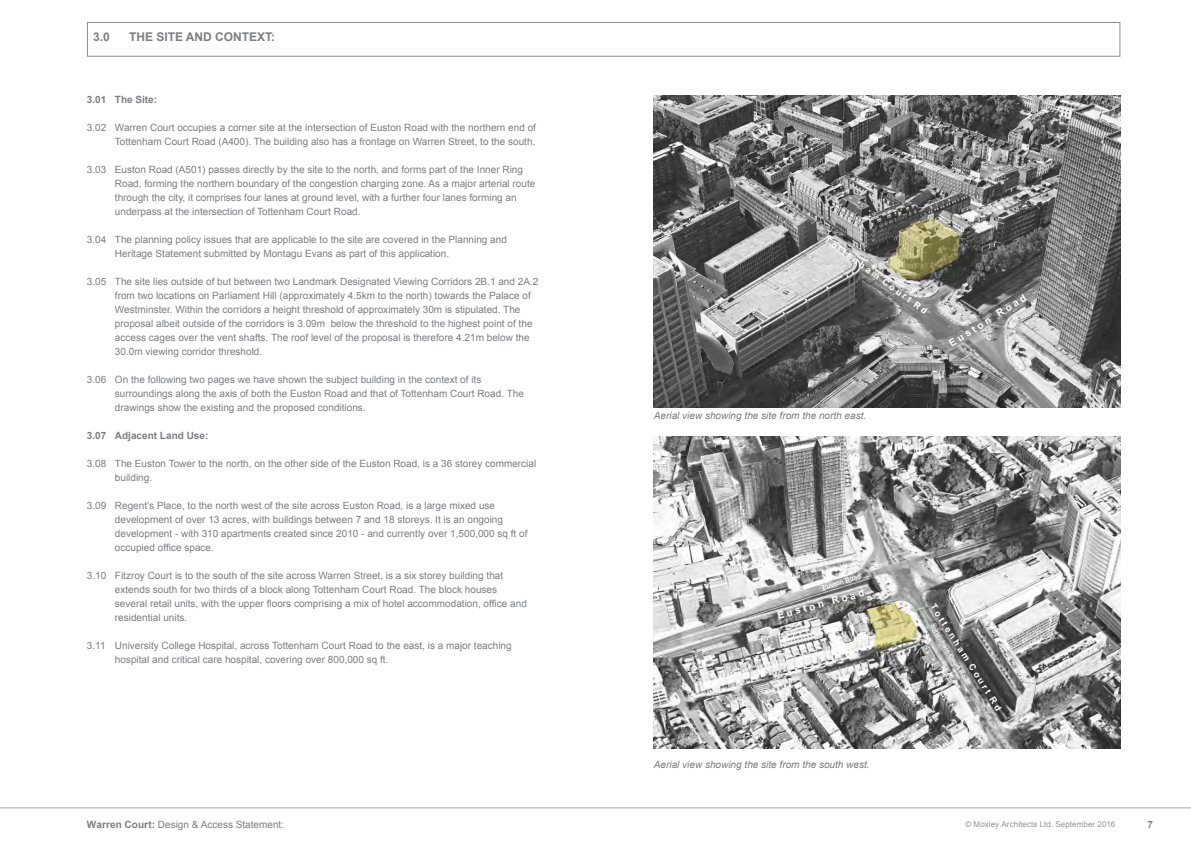
<style>
.page{position:relative;width:1191px;height:842px;background:#fff}
.page>*{position:absolute;margin:0;border:0;box-sizing:border-box;transform-origin:0 0}
.t1{font:700 12px "Arial";color:#7c7e81}
.t2{font:10px/14px "Arial";color:#7c7e81}
.t3{font:italic 10px "Arial";color:#7c7e81}
.t4{font:700 10px "Arial";color:#7c7e81}
.t5{font:700 10px "Arial";color:#fff}
.t6{font:700 10px "Arial";color:#808285}
.t7{font:700 9px "Arial";color:#fff}
.t8{font:8px "Arial";letter-spacing:.01em;color:#939598}
.s1{font-weight:700}
</style>
<div class="page">
<hr style="left:0;top:807px;width:1191px;height:1px;background:#a7a9ac">
<div style="left:87px;top:22px;width:1033px;height:35px;border:1px solid #8d928e"></div>
<img style="left:654px;top:95px;width:466px;height:312px">
<img style="left:654px;top:437px;width:466px;height:312px">
<p class="t1" style="left:93px;top:29px;width:18px">3.0</p>
<p class="t1" style="left:129px;top:29px;width:148px">THE SITE AND CONTEXT:</p>
<p class="t4" style="left:87px;top:93px;width:72px">3.01 The Site:</p>
<p class="t2" style="left:87px;top:120px;width:450px;text-align:right">3.02 Warren Court occupies a corner site at the intersection of Euston Road with the northern end of<br>Tottenham Court Road (A400). The building also has a frontage on Warren Street, to the south.</p>
<p class="t2" style="left:115px;top:162px;width:422px;text-indent:-28px">3.03 Euston Road (A501) passes directly by the site to the north, and forms part of the Inner Ring Road, forming the northern boundary of the congestion charging zone. As a major arterial route through the city, it comprises four lanes at ground level, with a further four lanes forming an underpass at the intersection of Tottenham Court Road.</p>
<p class="t2" style="left:115px;top:232px;width:393px;text-indent:-28px">3.04 The planning policy issues that are applicable to the site are covered in the Planning and<br>Heritage Statement submitted by Montagu Evans as part of this application.</p>
<p class="t2" style="left:115px;top:274px;width:425px;text-indent:-28px">3.05 The site lies outside of but between two Landmark Designated Viewing Corridors 2B.1 and 2A.2 from two locations on Parliament Hill (approximately 4.5km to the north) towards the Palace of Westminster. Within the corridors a height threshold of approximately 30m is stipulated. The proposal albeit outside of the corridors is 3.09m below the threshold to the highest point of the access cages over the vent shafts. The roof level of the proposal is therefore 4.21m below the 30.0m viewing corridor threshold.</p>
<p class="t2" style="left:115px;top:372px;width:410px;text-indent:-28px">3.06 On the following two pages we have shown the subject building in the context of its surroundings along the axis of both the Euston Road and that of Tottenham Court Road. The drawings show the existing and the proposed conditions.</p>
<p class="t4" style="left:87px;top:429px;width:123px">3.07 Adjacent Land Use:</p>
<p class="t2" style="left:115px;top:456px;width:423px;text-indent:-28px">3.08 The Euston Tower to the north, on the other side of the Euston Road, is a 36 storey commercial building.</p>
<p class="t2" style="left:115px;top:498px;width:414px;text-indent:-28px">3.09 Regent’s Place, to the north west of the site across Euston Road, is a large mixed use development of over 13 acres, with buildings between 7 and 18 storeys. It is an ongoing development - with 310 apartments created since 2010 - and currently over 1,500,000 sq ft of occupied office space.</p>
<p class="t2" style="left:115px;top:568px;width:413px;text-indent:-28px">3.10 Fitzroy Court is to the south of the site across Warren Street, is a six storey building that extends south for two thirds of a block along Tottenham Court Road. The block houses several retail units, with the upper floors comprising a mix of hotel accommodation, office and residential units.</p>
<p class="t2" style="left:115px;top:638px;width:398px;text-indent:-28px">3.11 University College Hospital, across Tottenham Court Road to the east, is a major teaching hospital and critical care hospital, covering over 800,000 sq ft.</p>
<p class="t7" style="left:829px;top:234px;width:126px;rotate:36deg">T o t t e n h a m C o u r t R d</p>
<p class="t5" style="left:946px;top:339px;width:91px;rotate:-33deg">E u s t o n R o a d</p>
<p class="t3" style="left:654px;top:409px;width:214px">Aerial view showing the site from the north east.</p>
<p class="t5" style="left:776px;top:609px;width:91px;rotate:-15deg">E u s t o n R o a d</p>
<p class="t3" style="left:654px;top:758px;width:217px">Aerial view showing the site from the south west.</p>
<p class="t7" style="left:937px;top:601px;width:126px;rotate:57deg">T o t t e n h a m C o u r t R d</p>
<p class="t2" style="left:87px;top:817px;width:199px"><span class="s1">Warren Court:</span> Design &amp; Access Statement:</p>
<p class="t8" style="left:965px;top:819px;width:151px">© Moxley Architects Ltd. September 2016</p>
<p class="t6" style="left:1147px;top:817px;width:7px">7</p>
</div>
